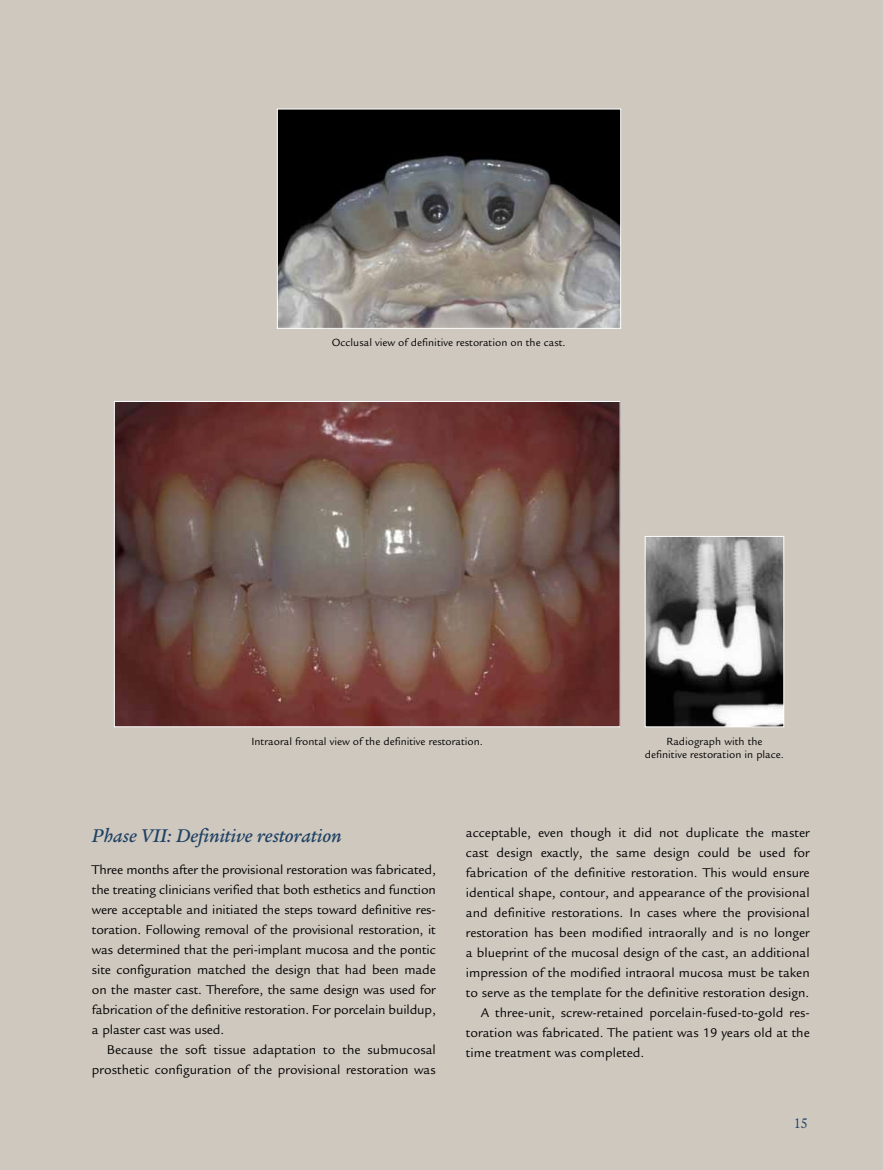
<style>
.page{position:relative;width:883px;height:1170px;background:#fff}
.page>*{position:absolute;margin:0;border:0;box-sizing:border-box;transform-origin:0 0}
.t1{font:italic 500 20px "Legacy Serif Std";color:#1e4164}
.t2{font:15px "Legacy Serif Std";color:#1e4164;scale:.9 1}
.t3{font:13.75px/20px "Legacy Sans Std";color:#000;text-align:justify}
.t4{font:11.25px/13.5px "Legacy Sans Std";color:#000;text-align:center}
</style>
<div class="page">
<div style="left:0;top:0;width:882px;height:1170px;background:#cfc8bf"></div>
<img style="left:116px;top:403px;width:502px;height:322px">
<div style="left:114px;top:401px;width:506px;height:326px;border:1px solid #fff"></div>
<img style="left:279px;top:111px;width:339px;height:216px">
<div style="left:277px;top:109px;width:343px;height:220px;border:1px solid #fff"></div>
<img style="left:646px;top:538px;width:135px;height:187px">
<div style="left:644px;top:536px;width:139px;height:191px;border:1px solid #fff"></div>
<p class="t4" style="left:332px;top:336px;width:235px">Occlusal view of definitive restoration on the cast.</p>
<p class="t4" style="left:251px;top:734px;width:233px">Intraoral frontal view of the definitive restoration.</p>
<p class="t4" style="left:644px;top:734px;width:141px">Radiograph with the definitive restoration in place.</p>
<h1 class="t1" style="left:92px;top:824px;width:251px">Phase VII: Definitive restoration</h1>
<p class="t3" style="left:92px;top:860px;width:345px">Three months after the provisional restoration was fabricated, the treating clinicians verified that both esthetics and function were acceptable and initiated the steps toward definitive res&shy;toration. Following removal of the provisional restoration, it was determined that the peri-implant mucosa and the pontic site configuration matched the design that had been made on the master cast. Therefore, the same design was used for fabrication of the definitive restoration. For porcelain buildup, a plaster cast was used.</p>
<p class="t3" style="left:92px;top:1040px;width:345px;text-align:right">Because the soft tissue adaptation to the submucosal prosthetic configuration of the provisional restoration was</p>
<p class="t3" style="left:466px;top:823px;width:345px">acceptable, even though it did not duplicate the master</p>
<p class="t3" style="left:466px;top:843px;width:345px">cast design exactly, the same design could be used for</p>
<p class="t3" style="left:466px;top:863px;width:345px">fabrication of the definitive restoration. This would ensure</p>
<p class="t3" style="left:466px;top:883px;width:345px">identical shape, contour, and appearance of the provisional</p>
<p class="t3" style="left:466px;top:903px;width:345px">and definitive restorations. In cases where the provisional</p>
<p class="t3" style="left:466px;top:923px;width:345px">restoration has been modified intraorally and is no longer</p>
<p class="t3" style="left:466px;top:943px;width:345px">a blueprint of the mucosal design of the cast, an additional</p>
<p class="t3" style="left:466px;top:963px;width:345px">impression of the modified intraoral mucosa must be taken</p>
<p class="t3" style="left:466px;top:983px;width:345px">to serve as the template for the definitive restoration design.</p>
<p class="t3" style="left:481px;top:1003px;width:330px">A three-unit, screw-retained porcelain-fused-to-gold res-</p>
<p class="t3" style="left:466px;top:1023px;width:345px">toration was fabricated. The patient was 19 years old at the</p>
<p class="t3" style="left:466px;top:1043px;width:180px">time treatment was completed.</p>
<p class="t2" style="left:793px;top:1114px;width:17px">15</p>
</div>
